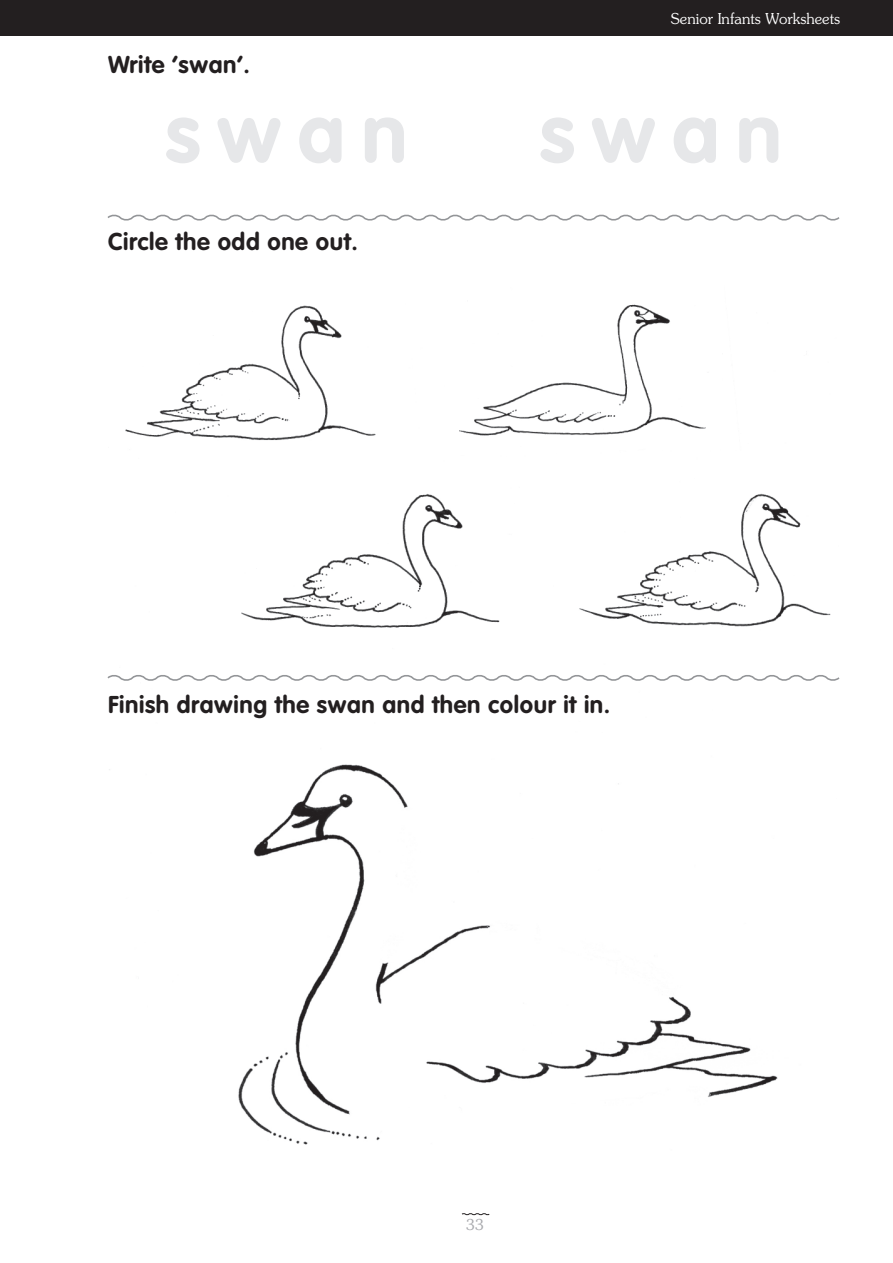
<style>
.page{position:relative;width:893px;height:1263px;background:#fff}
.page>*{position:absolute;margin:0;border:0;box-sizing:border-box;transform-origin:0 0}
.t1{font:700 82.5px "VAG Rounded";letter-spacing:.2em;color:#e6e7e9}
.t2{font:700 24px "VAG Rounded";letter-spacing:.025em;color:#231f20}
.t3{font:300 15px "Souvenir";color:#fff}
.t4{font:300 15px "Souvenir";color:#a8a9ad}
</style>
<div class="page">
<div style="left:0;top:0;width:893px;height:36px;background:#231f20"></div>
<svg style="left:461px;top:1213px;width:29px;height:2px"></svg>
<img style="left:109px;top:304px;width:722px;height:841px">
<svg style="left:107px;top:214px;width:733px;height:7px"></svg>
<svg style="left:107px;top:673px;width:733px;height:10px"></svg>
<p class="t2" style="left:108px;top:54px;width:143px">Write ‘swan’.</p>
<p class="t3" style="left:671px;top:13px;width:171px">Senior Infants Worksheets</p>
<h1 class="t1" style="left:165px;top:99px;width:244px">swan</h1>
<h1 class="t1" style="left:540px;top:99px;width:244px">swan</h1>
<p class="t2" style="left:108px;top:232px;width:251px">Circle the odd one out.</p>
<p class="t2" style="left:108px;top:694px;width:504px">Finish drawing the swan and then colour it in.</p>
<p class="t4" style="left:466px;top:1218px;width:19px">33</p>
</div>
